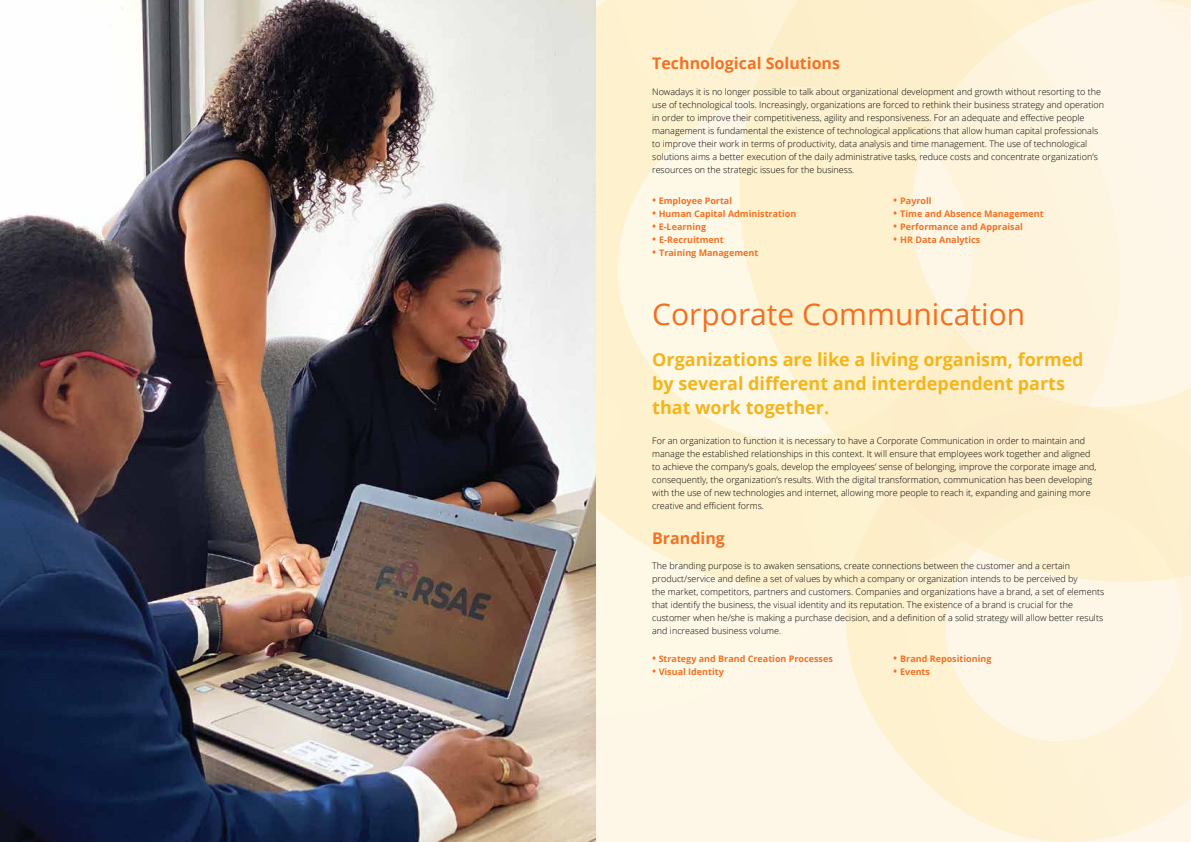
<style>
.page{position:relative;width:1191px;height:842px;background:#fff}
.page>*{position:absolute;margin:0;border:0;box-sizing:border-box;transform-origin:0 0}
.t1{font:30px "Open Sans";color:#f36f21}
.t2{font:700 18px/24px "Open Sans";color:#f3b51b}
.t3{font:700 16px "Open Sans";color:#f37124}
.t4{font:300 9px/13px "Open Sans";color:#000101}
.t5{font:700 9px "Open Sans";color:#f37124}
.s1{font-weight:600;font-size:11px;color:#f36f21}
</style>
<div class="page">
<div style="left:595px;top:591px;width:248px;height:251px;background:#fef7e7"></div>
<svg style="left:595px;top:0;width:248px;height:591px;background:#fdf3d7"></svg>
<img style="left:753px;top:0;width:438px;height:491px">
<svg style="left:843px;top:275px;width:348px;height:567px;background:#fdf3db"></svg>
<img style="left:963px;top:337px;width:228px;height:241px">
<div style="left:848px;top:491px;width:115px;height:96px;background:#fdf0ce"></div>
<div style="left:891px;top:404px;width:197px;height:137px;background:#fdedc9"></div>
<img style="left:0;top:0;width:595px;height:842px">
<h3 class="t3" style="left:652px;top:52px;width:189px">Technological Solutions</h3>
<p class="t4" style="left:652px;top:85px;width:453px">Nowadays it is no longer possible to talk about organizational development and growth without resorting to the use of technological tools. Increasingly, organizations are forced to rethink their business strategy and operation in order to improve their competitiveness, agility and responsiveness. For an adequate and effective people management is fundamental the existence of technological applications that allow human capital professionals to improve their work in terms of productivity, data analysis and time management. The use of technological solutions aims a better execution of the daily administrative tasks, reduce costs and concentrate organization’s resources on the strategic issues for the business.</p>
<p class="t5" style="left:652px;top:194px;width:81px"><span class="s1">•</span> Employee Portal</p>
<p class="t5" style="left:652px;top:207px;width:146px"><span class="s1">•</span> Human Capital Administration</p>
<p class="t5" style="left:652px;top:220px;width:55px"><span class="s1">•</span> E-Learning</p>
<p class="t5" style="left:652px;top:233px;width:73px"><span class="s1">•</span> E-Recruitment</p>
<p class="t5" style="left:652px;top:246px;width:108px"><span class="s1">•</span> Training Management</p>
<p class="t5" style="left:893px;top:194px;width:40px"><span class="s1">•</span> Payroll</p>
<p class="t5" style="left:893px;top:207px;width:152px"><span class="s1">•</span> Time and Absence Management</p>
<p class="t5" style="left:893px;top:220px;width:131px"><span class="s1">•</span> Performance and Appraisal</p>
<p class="t5" style="left:893px;top:233px;width:89px"><span class="s1">•</span> HR Data Analytics</p>
<h1 class="t1" style="left:652px;top:293px;width:374px">Corporate Communication</h1>
<h2 class="t2" style="left:652px;top:347px;width:433px">Organizations are like a living organism, formed by several different and interdependent parts that work together.</h2>
<p class="t4" style="left:652px;top:434px;width:446px">For an organization to function it is necessary to have a Corporate Communication in order to maintain and manage the established relationships in this context. It will ensure that employees work together and aligned to achieve the company’s goals, develop the employees’ sense of belonging, improve the corporate image and, consequently, the organization’s results. With the digital transformation, communication has been developing with the use of new technologies and internet, allowing more people to reach it, expanding and gaining more creative and efficient forms.</p>
<h3 class="t3" style="left:652px;top:526px;width:74px">Branding</h3>
<p class="t4" style="left:652px;top:559px;width:453px">The branding purpose is to awaken sensations, create connections between the customer and a certain product/service and define a set of values by which a company or organization intends to be perceived by<br>the market, competitors, partners and customers. Companies and organizations have a brand, a set of elements that identify the business, the visual identity and its reputation. The existence of a brand is crucial for the customer when he/she is making a purchase decision, and a definition of a solid strategy will allow better results and increased business volume.</p>
<p class="t5" style="left:652px;top:652px;width:182px"><span class="s1">•</span> Strategy and Brand Creation Processes</p>
<p class="t5" style="left:652px;top:665px;width:73px"><span class="s1">•</span> Visual Identity</p>
<p class="t5" style="left:893px;top:652px;width:100px"><span class="s1">•</span> Brand Repositioning</p>
<p class="t5" style="left:893px;top:665px;width:38px"><span class="s1">•</span> Events</p>
</div>
